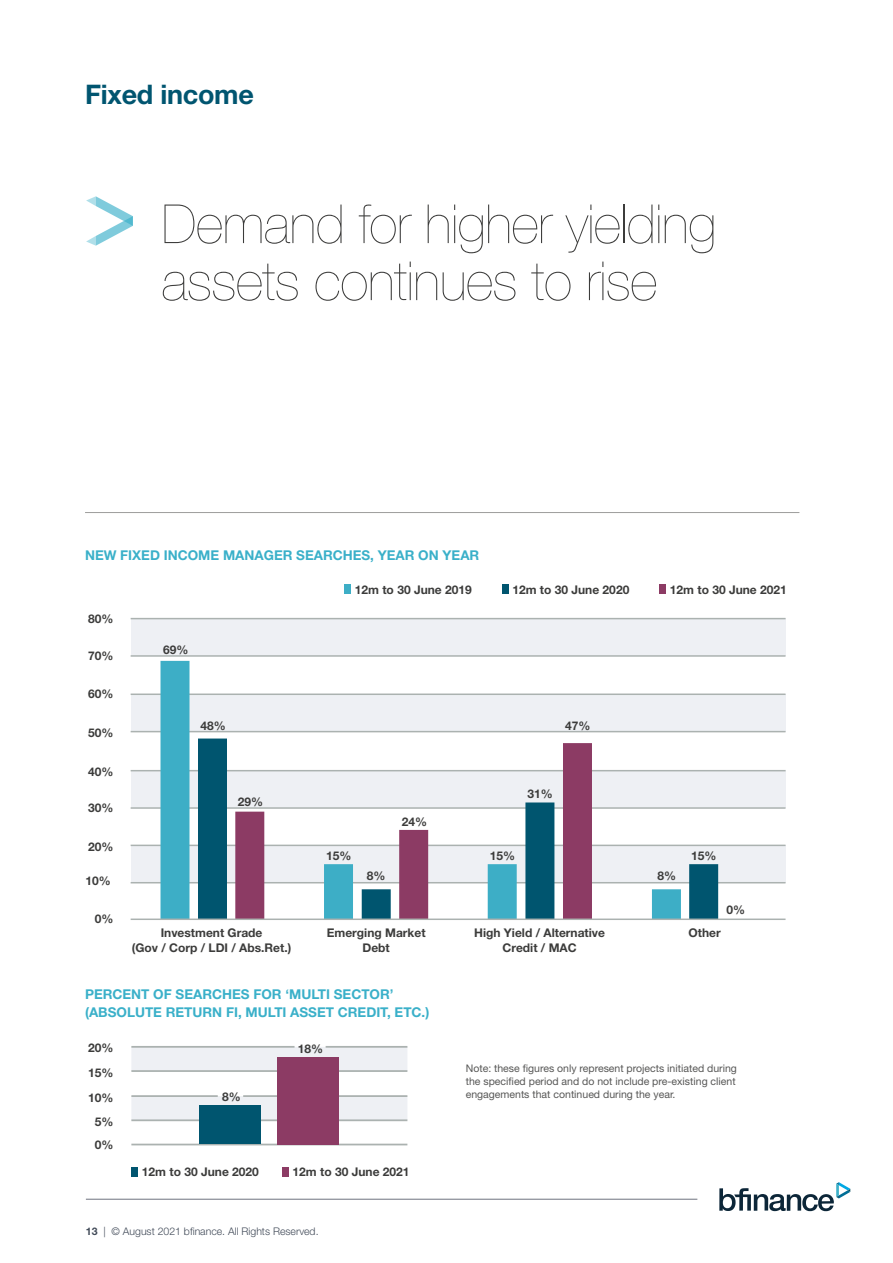
<style>
.page{position:relative;width:893px;height:1263px;background:#fff}
.page>*{position:absolute;margin:0;border:0;box-sizing:border-box;transform-origin:0 0}
.t1{font:200 54px/57px "Helvetica Neue LT Std";letter-spacing:-.01em;color:#3c3c3b}
.t2{font:700 27px "Helvetica Neue LT Std";letter-spacing:-.01em;color:#005570}
.t3{font:700 13.5px/18px "Helvetica Neue LT Std";color:#3ab0c9}
.t4{font:700 12px/14.4px "Helvetica Neue LT Std";color:#3c3c3b;text-align:center}
.t5{font:10.5px/13.2px "Helvetica Neue LT Std";color:#575756;text-align:justify}
.t6{font:300 10.5px "Helvetica Neue LT Std";color:#414a58}
.s1{font-weight:700}
</style>
<div class="page">
<svg style="left:131px;top:1047px;width:276px;height:72px"></svg>
<hr style="left:131px;top:1144px;width:276px;height:1px;background:#abb2b0">
<hr style="left:131px;top:1119px;width:276px;height:2px;background:#abb2b0">
<hr style="left:131px;top:1095px;width:87px;height:2px;background:#abb2b0">
<hr style="left:243px;top:1095px;width:164px;height:2px;background:#abb2b0">
<hr style="left:131px;top:1070px;width:276px;height:2px;background:#abb2b0">
<hr style="left:131px;top:1046px;width:164px;height:2px;background:#abb2b0">
<hr style="left:326px;top:1046px;width:81px;height:2px;background:#abb2b0">
<div style="left:131px;top:845px;width:654px;height:38px;background:#eef0f4"></div>
<hr style="left:131px;top:882px;width:654px;height:1px;background:#abb2b0">
<hr style="left:131px;top:845px;width:654px;height:1px;background:#abb2b0">
<div style="left:131px;top:771px;width:654px;height:37px;background:#eef0f4"></div>
<hr style="left:131px;top:770px;width:654px;height:1px;background:#abb2b0">
<hr style="left:131px;top:807px;width:654px;height:2px;background:#abb2b0">
<div style="left:131px;top:694px;width:654px;height:38px;background:#eef0f4"></div>
<hr style="left:131px;top:693px;width:654px;height:2px;background:#abb2b0">
<hr style="left:131px;top:731px;width:654px;height:1px;background:#abb2b0">
<div style="left:131px;top:619px;width:654px;height:37px;background:#eef0f4"></div>
<hr style="left:131px;top:618px;width:654px;height:1px;background:#abb2b0">
<hr style="left:131px;top:655px;width:654px;height:2px;background:#abb2b0">
<div style="left:282px;top:1167px;width:7px;height:10px;background:#8c3b64"></div>
<div style="left:131px;top:1167px;width:7px;height:10px;background:#00556f"></div>
<svg style="left:160px;top:661px;width:521px;height:257px"></svg>
<svg style="left:198px;top:738px;width:520px;height:180px"></svg>
<svg style="left:235px;top:743px;width:357px;height:175px"></svg>
<hr style="left:131px;top:918px;width:654px;height:2px;background:#abb2b0">
<div style="left:659px;top:585px;width:7px;height:9px;background:#8c3b64"></div>
<div style="left:502px;top:585px;width:6px;height:9px;background:#00556f"></div>
<div style="left:344px;top:585px;width:7px;height:9px;background:#3daec6"></div>
<div style="left:200px;top:1105px;width:61px;height:39px;background:#00556f"></div>
<div style="left:278px;top:1057px;width:61px;height:87px;background:#8c3b64"></div>
<hr style="left:85px;top:512px;width:714px;height:1px;background:#9d9d9c">
<svg style="left:86px;top:196px;width:47px;height:50px"></svg>
<hr style="left:86px;top:1199px;width:611px;height:1px;background:#6e727f">
<svg style="left:719px;top:1182px;width:131px;height:29px"></svg>
<h2 class="t2" style="left:85px;top:78px;width:170px">Fixed income</h2>
<h1 class="t1" style="left:162px;top:195px;width:556px">Demand for higher yielding assets continues to rise</h1>
<p class="t3" style="left:85px;top:546px;width:396px">NEW FIXED INCOME MANAGER SEARCHES, YEAR ON YEAR</p>
<p class="t4" style="left:88px;top:611px;width:27px">80%</p>
<p class="t4" style="left:88px;top:648px;width:27px">70%</p>
<p class="t4" style="left:88px;top:687px;width:27px">60%</p>
<p class="t4" style="left:88px;top:725px;width:27px">50%</p>
<p class="t4" style="left:88px;top:764px;width:27px">40%</p>
<p class="t4" style="left:88px;top:800px;width:27px">30%</p>
<p class="t4" style="left:88px;top:839px;width:27px">20%</p>
<p class="t4" style="left:85px;top:873px;width:27px">10%</p>
<p class="t4" style="left:95px;top:911px;width:20px">0%</p>
<p class="t4" style="left:163px;top:642px;width:27px">69%</p>
<p class="t4" style="left:201px;top:718px;width:27px">48%</p>
<p class="t4" style="left:238px;top:794px;width:27px">29%</p>
<p class="t4" style="left:355px;top:582px;width:118px">12m to 30 June 2019</p>
<p class="t4" style="left:512px;top:582px;width:118px">12m to 30 June 2020</p>
<p class="t4" style="left:670px;top:582px;width:118px">12m to 30 June 2021</p>
<p class="t4" style="left:326px;top:848px;width:27px">15%</p>
<p class="t4" style="left:367px;top:869px;width:20px">8%</p>
<p class="t4" style="left:402px;top:814px;width:27px">24%</p>
<p class="t4" style="left:565px;top:718px;width:27px">47%</p>
<p class="t4" style="left:527px;top:786px;width:27px">31%</p>
<p class="t4" style="left:490px;top:848px;width:27px">15%</p>
<p class="t4" style="left:657px;top:868px;width:20px">8%</p>
<p class="t4" style="left:691px;top:848px;width:27px">15%</p>
<p class="t4" style="left:727px;top:902px;width:20px">0%</p>
<p class="t4" style="left:132px;top:926px;width:161px">Investment Grade<br>(Gov / Corp / LDI / Abs.Ret.)</p>
<p class="t4" style="left:474px;top:926px;width:132px">High Yield / Alternative<br>Credit / MAC</p>
<p class="t4" style="left:689px;top:926px;width:34px">Other</p>
<p class="t4" style="left:327px;top:926px;width:100px">Emerging Market<br>Debt</p>
<p class="t3" style="left:85px;top:985px;width:346px">PERCENT OF SEARCHES FOR ‘MULTI SECTOR’ (ABSOLUTE RETURN FI, MULTI ASSET CREDIT, ETC.)</p>
<p class="t4" style="left:88px;top:1041px;width:27px">20%</p>
<p class="t4" style="left:88px;top:1065px;width:27px">15%</p>
<p class="t4" style="left:88px;top:1090px;width:27px">10%</p>
<p class="t4" style="left:95px;top:1114px;width:20px">5%</p>
<p class="t4" style="left:95px;top:1137px;width:20px">0%</p>
<p class="t4" style="left:222px;top:1089px;width:20px">8%</p>
<p class="t4" style="left:298px;top:1041px;width:27px">18%</p>
<p class="t4" style="left:142px;top:1164px;width:118px">12m to 30 June 2020</p>
<p class="t4" style="left:293px;top:1164px;width:118px">12m to 30 June 2021</p>
<p class="t6" style="left:86px;top:1224px;width:234px"><span class="s1">13</span> | © August 2021 bfinance. All Rights Reserved.</p>
<p class="t5" style="left:466px;top:1061px;width:273px">Note: these figures only represent projects initiated during the specified period and do not include pre-existing client engagements that continued during the year.</p>
</div>
